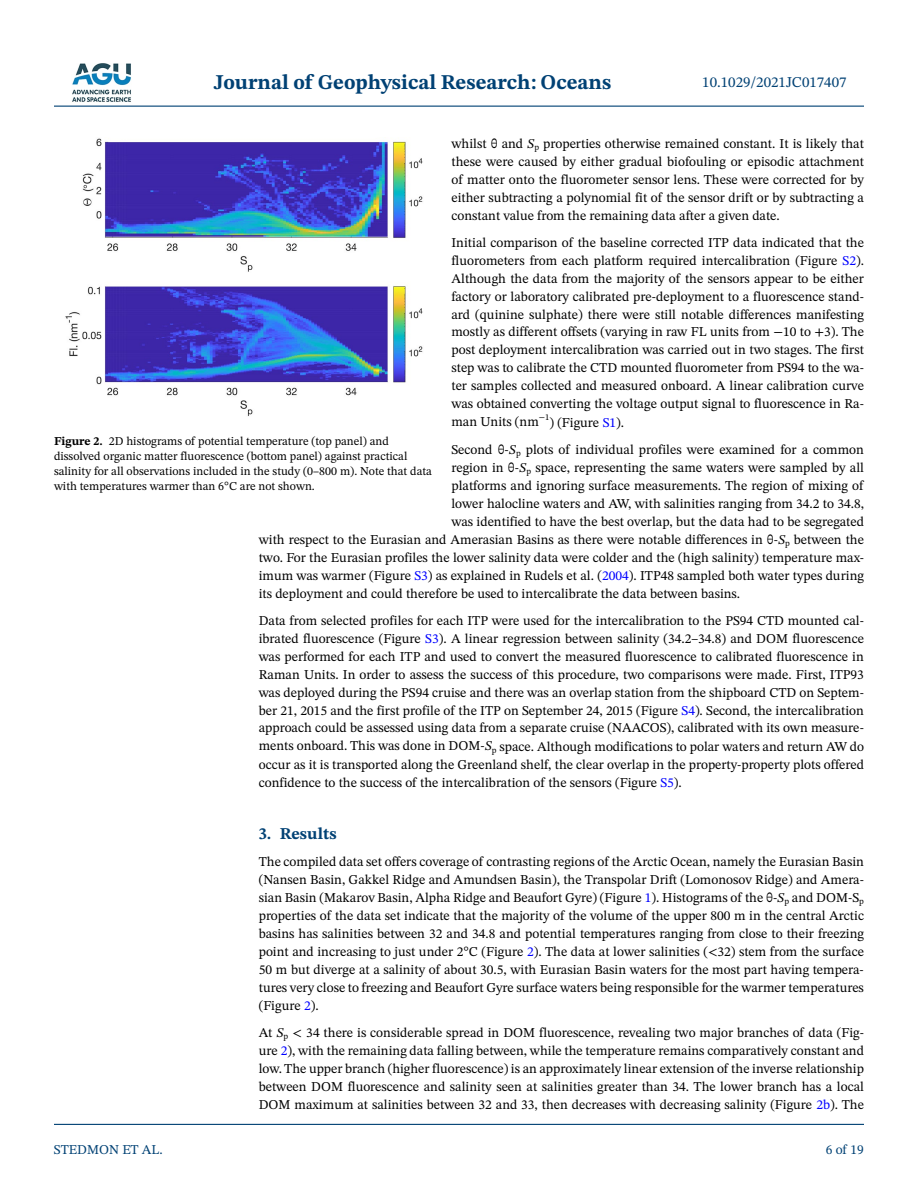
<style>
.page{position:relative;width:918px;height:1188px;background:#fff}
.page>*{position:absolute;margin:0;border:0;box-sizing:border-box;transform-origin:0 0}
.t1{font:700 21px "STIX Two Text";color:#004174}
.t2{font:700 16.5px "STIX Two Text";color:#004174}
.t3{font:15px "STIX Two Text";color:#004174}
.t4{font:13.5px/18px "STIX Two Text";color:#000;text-align:justify}
.t5{font:13.5px "STIX Two Text";color:#004174}
.t6{font:12px/15px "STIX Two Text";color:#000}
.s1{font-style:italic}
.s2{color:#00f}
.s3{font-weight:700}
</style>
<div class="page">
<hr style="left:54px;top:106px;width:810px;height:1px;background:#004174">
<hr style="left:54px;top:1124px;width:810px;height:1px;background:#004174">
<img style="left:72px;top:63px;width:59px;height:39px">
<img style="left:65px;top:138px;width:358px;height:278px">
<h1 class="t1" style="left:214px;top:67px;width:399px">Journal of Geophysical Research: Oceans</h1>
<p class="t3" style="left:702px;top:72px;width:146px">10.1029/2021JC017407</p>
<p class="t4" style="left:451px;top:134px;width:414px">whilst θ and <span class="s1">S</span><sub>p</sub> properties otherwise remained constant. It is likely that these were caused by either gradual biofouling or episodic attachment of matter onto the fluorometer sensor lens. These were corrected for by either subtracting a polynomial fit of the sensor drift or by subtracting a constant value from the remaining data after a given date.</p>
<p class="t4" style="left:451px;top:233px;width:414px">Initial comparison of the baseline corrected ITP data indicated that the fluorometers from each platform required intercalibration (Figure <span class="s2">S2</span>).<br>Although the data from the majority of the sensors appear to be either factory or laboratory calibrated pre-deployment to a fluorescence stand&shy;ard (quinine sulphate) there were still notable differences manifesting mostly as different offsets (varying in raw FL units from −10 to +3). The post deployment intercalibration was carried out in two stages. The first step was to calibrate the CTD mounted fluorometer from PS94 to the wa&shy;ter samples collected and measured onboard. A linear calibration curve was obtained converting the voltage output signal to fluorescence in Ra&shy;man Units (nm<sup>−1</sup>) (Figure <span class="s2">S1</span>).</p>
<p class="t4" style="left:451px;top:440px;width:414px">Second θ-<span class="s1">S</span><sub>p</sub> plots of individual profiles were examined for a common</p>
<p class="t4" style="left:452px;top:458px;width:414px">region in θ-<span class="s1">S</span><sub>p</sub> space, representing the same waters were sampled by all</p>
<p class="t4" style="left:451px;top:476px;width:413px">platforms and ignoring surface measurements. The region of mixing of</p>
<p class="t4" style="left:451px;top:494px;width:414px">lower halocline waters and AW, with salinities ranging from 34.2 to 34.8,</p>
<p class="t4" style="left:451px;top:512px;width:414px">was identified to have the best overlap, but the data had to be segregated</p>
<p class="t4" style="left:259px;top:530px;width:607px">with respect to the Eurasian and Amerasian Basins as there were notable differences in θ-<span class="s1">S</span><sub>p</sub> between the</p>
<p class="t4" style="left:259px;top:548px;width:607px">two. For the Eurasian profiles the lower salinity data were colder and the (high salinity) temperature max-</p>
<p class="t4" style="left:259px;top:566px;width:607px">imum was warmer (Figure <span class="s2">S3</span>) as explained in Rudels et al. (<span class="s2">2004</span>). ITP48 sampled both water types during</p>
<p class="t4" style="left:259px;top:584px;width:483px">its deployment and could therefore be used to intercalibrate the data between basins.</p>
<p class="t4" style="left:259px;top:611px;width:607px">Data from selected profiles for each ITP were used for the intercalibration to the PS94 CTD mounted cal&shy;ibrated fluorescence (Figure <span class="s2">S3</span>). A linear regression between salinity (34.2–34.8) and DOM fluorescence was performed for each ITP and used to convert the measured fluorescence to calibrated fluorescence in Raman Units. In order to assess the success of this procedure, two comparisons were made. First, ITP93 was deployed during the PS94 cruise and there was an overlap station from the shipboard CTD on Septem&shy;ber 21, 2015 and the first profile of the ITP on September 24, 2015 (Figure <span class="s2">S4</span>). Second, the intercalibration approach could be assessed using data from a separate cruise (NAACOS), calibrated with its own measure&shy;ments onboard. This was done in DOM-<span class="s1">S</span><sub>p</sub> space. Although modifications to polar waters and return AW do occur as it is transported along the Greenland shelf, the clear overlap in the property-property plots offered confidence to the success of the intercalibration of the sensors (Figure <span class="s2">S5</span>).</p>
<p class="t2" style="left:259px;top:822px;width:79px">3. Results</p>
<p class="t4" style="left:259px;top:853px;width:607px">The compiled data set offers coverage of contrasting regions of the Arctic Ocean, namely the Eurasian Basin (Nansen Basin, Gakkel Ridge and Amundsen Basin), the Transpolar Drift (Lomonosov Ridge) and Amera&shy;sian Basin (Makarov Basin, Alpha Ridge and Beaufort Gyre) (Figure <span class="s2">1</span>). Histograms of the θ-<span class="s1">S</span><sub>p</sub> and DOM-S<sub>p </sub>properties of the data set indicate that the majority of the volume of the upper 800 m in the central Arctic basins has salinities between 32 and 34.8 and potential temperatures ranging from close to their freezing point and increasing to just under 2°C (Figure <span class="s2">2</span>). The data at lower salinities (&lt;32) stem from the surface 50 m but diverge at a salinity of about 30.5, with Eurasian Basin waters for the most part having tempera&shy;tures very close to freezing and Beaufort Gyre surface waters being responsible for the warmer temperatures (Figure <span class="s2">2</span>).</p>
<p class="t4" style="left:259px;top:1024px;width:607px">At <span class="s1">S</span><sub>p</sub> &lt; 34 there is considerable spread in DOM fluorescence, revealing two major branches of data (Fig&shy;ure <span class="s2">2</span>), with the remaining data falling between, while the temperature remains comparatively constant and low. The upper branch (higher fluorescence) is an approximately linear extension of the inverse relationship between DOM fluorescence and salinity seen at salinities greater than 34. The lower branch has a local DOM maximum at salinities between 32 and 33, then decreases with decreasing salinity (Figure <span class="s2">2b</span>). The</p>
<p class="t6" style="left:54px;top:433px;width:380px"><span class="s3">Figure 2.</span> 2D histograms of potential temperature (top panel) and dissolved organic matter fluorescence (bottom panel) against practical salinity for all observations included in the study (0–800 m). Note that data with temperatures warmer than 6°C are not shown.</p>
<p class="t5" style="left:54px;top:1140px;width:110px">STEDMON ET AL.</p>
<p class="t5" style="left:826px;top:1140px;width:40px">6 of 19</p>
</div>
